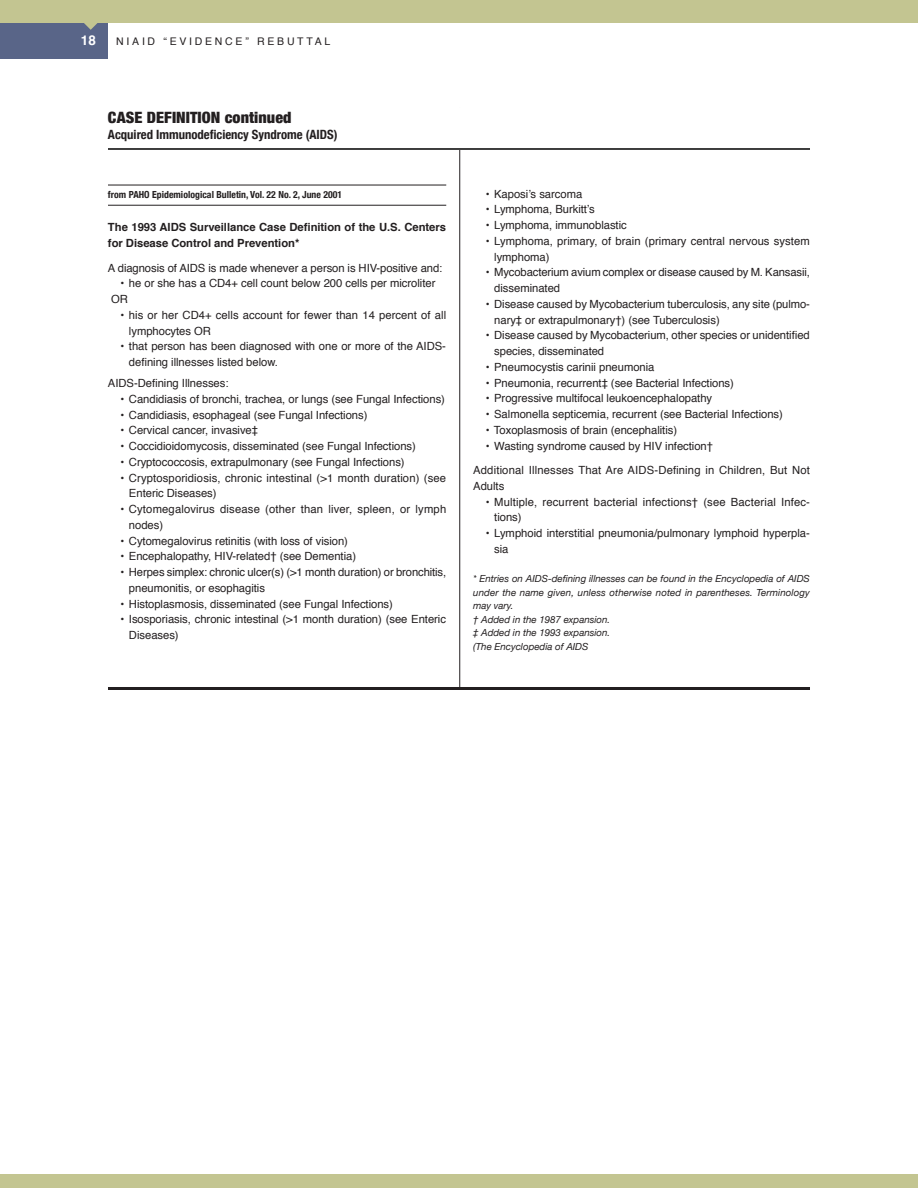
<style>
.page{position:relative;width:918px;height:1188px;background:#fff}
.page>*{position:absolute;margin:0;border:0;box-sizing:border-box;transform-origin:0 0}
.t1{font:900 condensed 15.6px "Helvetica Neue";letter-spacing:.005em;color:#231f20}
.t2{font:700 13.5px "Helvetica";color:#fff}
.t3{font:700 condensed 12.75px "Helvetica Neue";color:#231f20}
.t4{font:11.25px/15.8px "Helvetica";letter-spacing:-.005em;color:#231f20}
.t5{font:11.25px/15.8px "Helvetica";letter-spacing:.015em;color:#231f20}
.t6{font:700 11.25px/15.8px "Helvetica";letter-spacing:-.005em;color:#231f20}
.t7{font:10.5px "Helvetica";letter-spacing:.26em;color:#231f20}
.t8{font:italic 9.75px/13.5px "Helvetica Neue";letter-spacing:-.005em;color:#231f20}
.t9{font:700 condensed 9.75px "Helvetica Neue";letter-spacing:.005em;color:#231f20}
</style>
<div class="page">
<div style="left:0;top:22px;width:108px;height:36px;background:#596588"></div>
<div style="left:0;top:0;width:918px;height:22px;background:#c3c591"></div>
<svg style="left:83px;top:22px;width:16px;height:8px"></svg>
<hr style="left:459px;top:108px;width:1px;height:1028px;background:#231f20">
<div style="left:0;top:1175px;width:918px;height:13px;background:#c3c591"></div>
<div style="left:439px;top:687px;width:41px;height:476px;background:#fff"></div>
<div style="left:441px;top:108px;width:41px;height:41px;background:#fff"></div>
<hr style="left:108px;top:148px;width:702px;height:2px;background:#000">
<hr style="left:108px;top:185px;width:338px;height:1px;background:#231f20">
<hr style="left:108px;top:205px;width:338px;height:1px;background:#231f20">
<hr style="left:108px;top:687px;width:702px;height:3px;background:#231f20">
<p class="t2" style="left:81px;top:31px;width:17px">18</p>
<p class="t7" style="left:116px;top:34px;width:216px">NIAID “EVIDENCE” REBUTTAL</p>
<h1 class="t1" style="left:108px;top:108px;width:185px">CASE DEFINITION continued</h1>
<p class="t3" style="left:108px;top:127px;width:231px">Acquired Immunodeficiency Syndrome (AIDS)</p>
<p class="t9" style="left:108px;top:189px;width:236px">from PAHO Epidemiological Bulletin, Vol. 22 No. 2, June 2001</p>
<p class="t6" style="left:108px;top:220px;width:340px">The 1993 AIDS Surveillance Case Definition of the U.S. Centers for Disease Control and Prevention*</p>
<p class="t4" style="left:108px;top:260px;width:336px">A diagnosis of AIDS is made whenever a person is HIV-positive and:</p>
<p class="t4" style="left:111px;top:276px;width:326px;text-indent:9px">• he or she has a CD4+ cell count below 200 cells per microliter<br>OR</p>
<p class="t4" style="left:129px;top:308px;width:319px;text-indent:-8px">• his or her CD4+ cells account for fewer than 14 percent of all lymphocytes OR</p>
<p class="t4" style="left:129px;top:339px;width:319px;text-indent:-8px">• that person has been diagnosed with one or more of the AIDS&shy;defining illnesses listed below.</p>
<p class="t4" style="left:108px;top:376px;width:122px">AIDS-Defining Illnesses:</p>
<p class="t4" style="left:121px;top:392px;width:326px">• Candidiasis of bronchi, trachea, or lungs (see Fungal Infections)</p>
<p class="t4" style="left:121px;top:408px;width:248px">• Candidiasis, esophageal (see Fungal Infections)</p>
<p class="t4" style="left:121px;top:423px;width:139px">• Cervical cancer, invasive‡</p>
<p class="t4" style="left:121px;top:439px;width:297px">• Coccidioidomycosis, disseminated (see Fungal Infections)</p>
<p class="t4" style="left:121px;top:455px;width:286px">• Cryptococcosis, extrapulmonary (see Fungal Infections)</p>
<p class="t4" style="left:129px;top:471px;width:319px;text-indent:-8px">• Cryptosporidiosis, chronic intestinal (&gt;1 month duration) (see<br>Enteric Diseases)</p>
<p class="t5" style="left:129px;top:502px;width:319px;text-indent:-8px">• Cytomegalovirus disease (other than liver, spleen, or lymph nodes)</p>
<p class="t4" style="left:121px;top:534px;width:229px">• Cytomegalovirus retinitis (with loss of vision)</p>
<p class="t4" style="left:121px;top:549px;width:237px">• Encephalopathy, HIV-related† (see Dementia)</p>
<p class="t4" style="left:129px;top:565px;width:319px;text-indent:-8px">• Herpes simplex: chronic ulcer(s) (&gt;1 month duration) or bronchitis, pneumonitis, or esophagitis</p>
<p class="t4" style="left:121px;top:597px;width:274px">• Histoplasmosis, disseminated (see Fungal Infections)</p>
<p class="t4" style="left:129px;top:612px;width:319px;text-indent:-8px">• Isosporiasis, chronic intestinal (&gt;1 month duration) (see Enteric<br>Diseases)</p>
<p class="t4" style="left:486px;top:187px;width:98px">• Kaposiʼs sarcoma</p>
<p class="t4" style="left:486px;top:202px;width:111px">• Lymphoma, Burkittʼs</p>
<p class="t4" style="left:486px;top:218px;width:143px">• Lymphoma, immunoblastic</p>
<p class="t4" style="left:494px;top:234px;width:317px;text-indent:-8px">• Lymphoma, primary, of brain (primary central nervous system lymphoma)</p>
<p class="t4" style="left:494px;top:265px;width:317px;text-indent:-8px">• Mycobacterium avium complex or disease caused by M. Kansasii, disseminated</p>
<p class="t4" style="left:494px;top:297px;width:317px;text-indent:-8px">• Disease caused by Mycobacterium tuberculosis, any site (pulmo&shy;nary‡ or extrapulmonary†) (see Tuberculosis)</p>
<p class="t4" style="left:494px;top:328px;width:317px;text-indent:-8px">• Disease caused by Mycobacterium, other species or unidentified species, disseminated</p>
<p class="t4" style="left:486px;top:360px;width:170px">• Pneumocystis carinii pneumonia</p>
<p class="t4" style="left:486px;top:376px;width:250px">• Pneumonia, recurrent‡ (see Bacterial Infections)</p>
<p class="t4" style="left:486px;top:391px;width:228px">• Progressive multifocal leukoencephalopathy</p>
<p class="t4" style="left:486px;top:407px;width:299px">• Salmonella septicemia, recurrent (see Bacterial Infections)</p>
<p class="t4" style="left:486px;top:423px;width:193px">• Toxoplasmosis of brain (encephalitis)</p>
<p class="t5" style="left:473px;top:434px;width:338px;line-height:24.5px;text-indent:13px">• Wasting syndrome caused by HIV infection†<br>Additional Illnesses That Are AIDS-Defining in Children, But Not</p>
<p class="t4" style="left:473px;top:479px;width:33px">Adults</p>
<p class="t5" style="left:494px;top:494px;width:317px;text-indent:-8px">• Multiple, recurrent bacterial infections† (see Bacterial Infec&shy;tions)</p>
<p class="t4" style="left:494px;top:526px;width:317px;text-indent:-8px">• Lymphoid interstitial pneumonia/pulmonary lymphoid hyperpla&shy;sia</p>
<p class="t8" style="left:473px;top:572px;width:338px">* Entries on AIDS-defining illnesses can be found in the Encyclopedia of AIDS under the name given, unless otherwise noted in parentheses. Terminology may vary.<br>† Added in the 1987 expansion.<br>‡ Added in the 1993 expansion.<br>(The Encyclopedia of AIDS</p>
</div>
